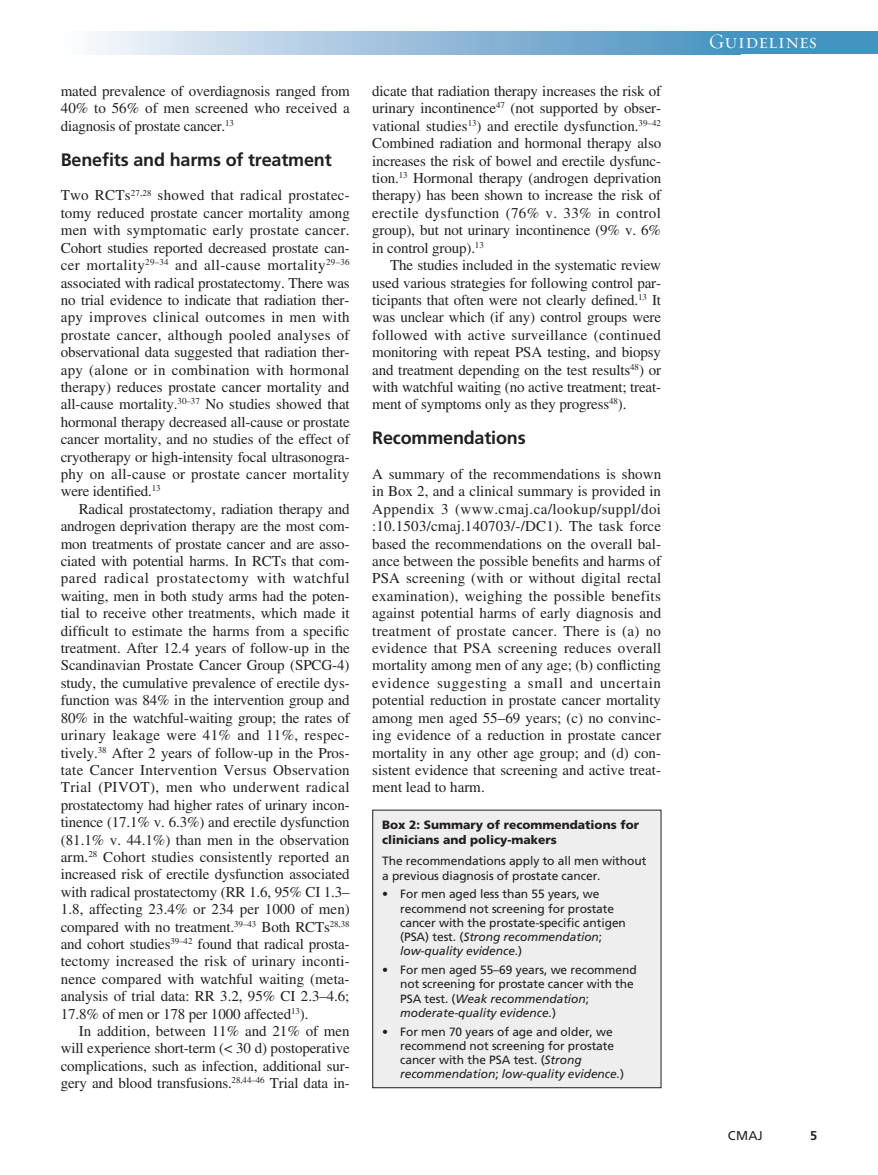
<style>
.page{position:relative;width:878px;height:1175px;background:#fff}
.page>*{position:absolute;margin:0;border:0;box-sizing:border-box;transform-origin:0 0}
.t1{font:21px "Requiem Display HTF Small Caps";letter-spacing:.005em;color:#fff}
.t2{font:700 18px "Frutiger LT Std";letter-spacing:-.01em;color:#231f20}
.t3{font:15px/17.4px "Times LT Std";letter-spacing:-.01em;color:#231f20;text-align:justify}
.t4{font:12.75px "Frutiger LT Std";color:#231f20}
.t5{font:700 12.75px "Frutiger LT Std";color:#231f20}
.t6{font:12px/14.2px "Frutiger LT Std";letter-spacing:-.005em;color:#231f20}
.t7{font:900 12px/15px "Frutiger LT Std";color:#231f20}
.s1{font-style:italic}
</style>
<div class="page">
<div style="left:61px;top:32px;width:679px;height:22px;background:linear-gradient(to right,#fbf8fc,#458ebf)"></div>
<div style="left:726px;top:32px;width:152px;height:22px;background:#4494c2"></div>
<div style="left:373px;top:810px;width:288px;height:277px;background:#eeeeef"></div>
<div style="left:372px;top:809px;width:289px;height:279px;border:1px solid #231f20"></div>
<p class="t3" style="left:61px;top:82px;width:290px">mated prevalence of overdiagnosis ranged from 40% to 56% of men screened who received a diagnosis of prostate cancer.<sup>13</sup></p>
<p class="t2" style="left:61px;top:149px;width:272px">Benefits and harms of treatment</p>
<p class="t3" style="left:61px;top:187px;width:290px">Two RCTs<sup>27,28</sup> showed that radical prostatec&shy;tomy reduced prostate cancer mortality among men with symptomatic early prostate cancer.<br>Cohort studies reported decreased prostate can&shy;cer mortality<sup>29–34</sup> and all-cause mortality<sup>29–36 </sup>associated with radical prostatectomy. There was no trial evidence to indicate that radiation ther&shy;apy improves clinical outcomes in men with prostate cancer, although pooled analyses of observational data suggested that radiation ther&shy;apy (alone or in combination with hormonal therapy) reduces prostate cancer mortality and all-cause mortality.<sup>30–37</sup> No studies showed that hormonal therapy decreased all-cause or prostate cancer mortality, and no studies of the effect of cryotherapy or high-intensity focal ultrasonogra&shy;phy on all-cause or prostate cancer mortality were identified.<sup>13</sup></p>
<p class="t3" style="left:61px;top:500px;width:290px;text-indent:18px">Radical prostatectomy, radiation therapy and androgen deprivation therapy are the most com&shy;mon treatments of prostate cancer and are asso&shy;ciated with potential harms. In RCTs that com&shy;pared radical prostatectomy with watchful waiting, men in both study arms had the poten&shy;tial to receive other treatments, which made it difficult to estimate the harms from a specific treatment. After 12.4 years of follow-up in the Scandinavian Prostate Cancer Group (SPCG-4) study, the cumulative prevalence of erectile dys&shy;function was 84% in the intervention group and 80% in the watchful-waiting group; the rates of urinary leakage were 41% and 11%, respec&shy;tively.<sup>38</sup> After 2 years of follow-up in the Pros&shy;tate Cancer Intervention Versus Observation Trial (PIVOT), men who underwent radical prostatectomy had higher rates of urinary incon&shy;tinence (17.1% v. 6.3%) and erectile dysfunction (81.1% v. 44.1%) than men in the observation arm.<sup>28</sup> Cohort studies consistently reported an increased risk of erectile dysfunction associated with radical prostatectomy (RR 1.6, 95% CI 1.3– 1.8, affecting 23.4% or 234 per 1000 of men) compared with no treatment.<sup>39–43</sup> Both RCTs<sup>28,38 </sup>and cohort studies<sup>39–42</sup> found that radical prosta&shy;tectomy increased the risk of urinary inconti&shy;nence compared with watchful waiting (meta&shy;analysis of trial data: RR 3.2, 95% CI 2.3–4.6; 17.8% of men or 178 per 1000 affected<sup>13</sup>).</p>
<p class="t3" style="left:61px;top:1022px;width:290px;text-indent:18px">In addition, between 11% and 21% of men will experience short-term (&lt; 30 d) postoperative complications, such as infection, additional sur&shy;gery and blood transfusions.<sup>28,44–46</sup> Trial data in-</p>
<p class="t3" style="left:372px;top:82px;width:290px">dicate that radiation therapy increases the risk of urinary incontinence<sup>47</sup> (not supported by obser&shy;vational studies<sup>13</sup>) and erectile dysfunction.<sup>39–42<br></sup>Combined radiation and hormonal therapy also increases the risk of bowel and erectile dysfunc&shy;tion.<sup>13</sup> Hormonal therapy (androgen deprivation therapy) has been shown to increase the risk of erectile dysfunction (76% v. 33% in control group), but not urinary incontinence (9% v. 6% in control group).<sup>13</sup></p>
<p class="t3" style="left:372px;top:256px;width:290px;text-indent:18px">The studies included in the systematic review used various strategies for following control par&shy;ticipants that often were not clearly defined.<sup>13</sup> It was unclear which (if any) control groups were followed with active surveillance (continued monitoring with repeat PSA testing, and biopsy and treatment depending on the test results<sup>48</sup>) or with watchful waiting (no active treatment; treat&shy;ment of symptoms only as they progress<sup>48</sup>).</p>
<p class="t2" style="left:372px;top:427px;width:155px">Recommendations</p>
<p class="t3" style="left:372px;top:465px;width:290px">A summary of the recommendations is shown in Box 2, and a clinical summary is provided in Appendix 3 (www.cmaj.ca/lookup/suppl/doi :10.1503/cmaj.140703/-/DC1). The task force based the recommendations on the overall bal&shy;ance between the possible benefits and harms of PSA screening (with or without digital rectal examination), weighing the possible benefits against potential harms of early diagnosis and treatment of prostate cancer. There is (a) no evidence that PSA screening reduces overall mortality among men of any age; (b) conflicting evidence suggesting a small and uncertain potential reduction in prostate cancer mortality among men aged 55–69 years; (c) no convinc&shy;ing evidence of a reduction in prostate cancer mortality in any other age group; and (d) con&shy;sistent evidence that screening and active treat&shy;ment lead to harm.</p>
<p class="t7" style="left:382px;top:816px;width:258px">Box 2: Summary of recommendations for clinicians and policy-makers</p>
<p class="t6" style="left:382px;top:854px;width:266px">The recommendations apply to all men without a previous diagnosis of prostate cancer.</p>
<p class="t6" style="left:400px;top:887px;width:227px;text-indent:-18px">• For men aged less than 55 years, we recommend not screening for prostate cancer with the prostate-specific antigen (PSA) test. (<span class="s1">Strong recommendation</span>; <span class="s1">low-quality evidence.</span>)</p>
<p class="t6" style="left:400px;top:962px;width:238px;text-indent:-18px">• For men aged 55–69 years, we recommend not screening for prostate cancer with the PSA test. (<span class="s1">Weak recommendation</span>; <span class="s1">moderate-quality evidence.</span>)</p>
<p class="t6" style="left:400px;top:1024px;width:225px;text-indent:-18px">• For men 70 years of age and older, we recommend not screening for prostate cancer with the PSA test. (<span class="s1">Strong recommendation</span>; <span class="s1">low-quality evidence.</span>)</p>
<h1 class="t1" style="left:708px;top:29px;width:110px">Guidelines</h1>
<p class="t4" style="left:727px;top:1127px;width:36px">CMAJ</p>
<p class="t5" style="left:810px;top:1127px;width:9px">5</p>
</div>
